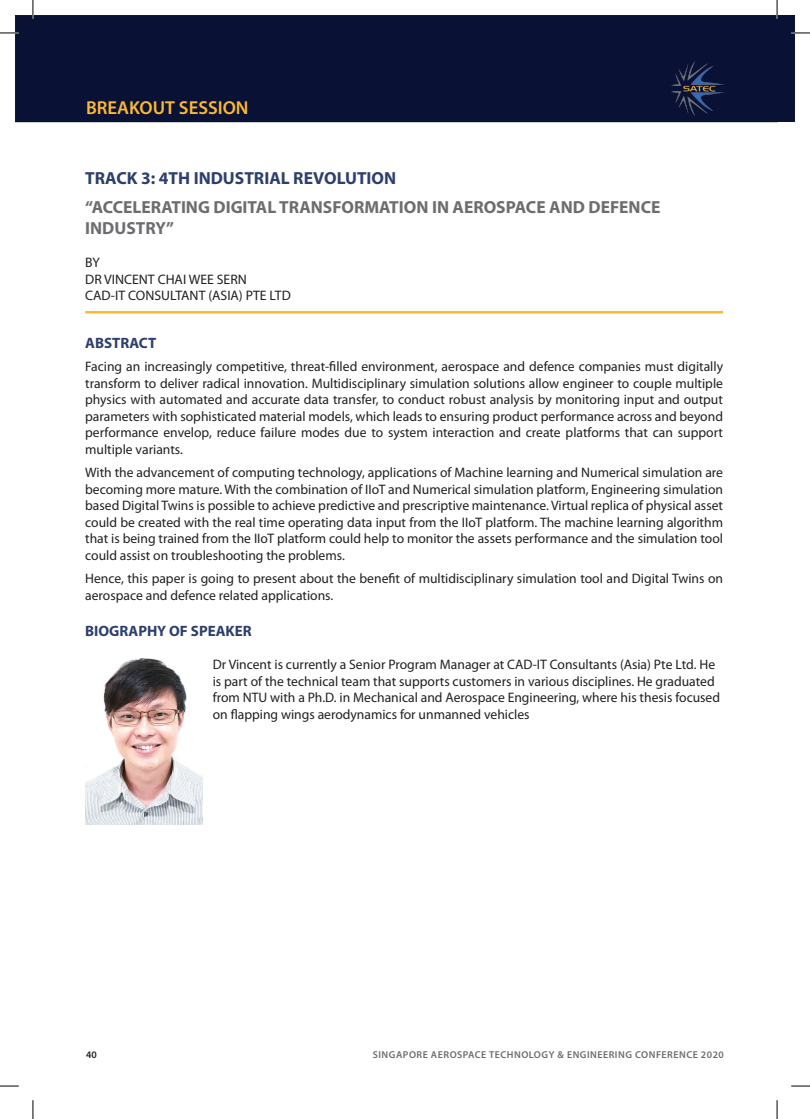
<style>
.page{position:relative;width:810px;height:1119px;background:#fff}
.page>*{position:absolute;margin:0;border:0;box-sizing:border-box;transform-origin:0 0}
.t1{font:600 18.75px "Myriad Pro";color:#fdb931}
.t2{font:700 17.5px/21px "Myriad Pro";color:#6c6d70}
.t3{font:700 17.5px "Myriad Pro";color:#2d3f6c}
.t4{font:700 15px "Myriad Pro";color:#2d3f6c}
.t5{font:13.75px/16.5px "Myriad Pro";color:#231f20}
.t6{font:600 10px "Myriad Pro";letter-spacing:.05em;color:#6c6d70}
.t7{font:600 10px "Myriad Pro";color:#231f20}
</style>
<div class="page">
<hr style="left:85px;top:311px;width:638px;height:2px;background:#fdb931">
<img style="left:85px;top:658px;width:117px;height:166px">
<div style="left:777px;top:15px;width:18px;height:107px;background:#091134"></div>
<div style="left:15px;top:15px;width:763px;height:107px;background:#091134"></div>
<img style="left:671px;top:61px;width:53px;height:55px">
<svg style="left:0;top:32px;width:19px;height:2px"></svg>
<svg style="left:791px;top:32px;width:19px;height:2px"></svg>
<svg style="left:0;top:1085px;width:19px;height:1px"></svg>
<svg style="left:791px;top:1085px;width:19px;height:1px"></svg>
<svg style="left:32px;top:0;width:2px;height:19px"></svg>
<svg style="left:32px;top:1100px;width:2px;height:18px"></svg>
<svg style="left:776px;top:0;width:2px;height:19px"></svg>
<svg style="left:776px;top:1100px;width:2px;height:18px"></svg>
<h1 class="t1" style="left:86px;top:96px;width:164px">BREAKOUT SESSION</h1>
<p class="t3" style="left:85px;top:166px;width:313px">TRACK 3: 4TH INDUSTRIAL REVOLUTION</p>
<p class="t2" style="left:85px;top:196px;width:577px">“ACCELERATING DIGITAL TRANSFORMATION IN AEROSPACE AND DEFENCE<br>INDUSTRY”</p>
<p class="t5" style="left:85px;top:255px;width:207px">BY<br>DR VINCENT CHAI WEE SERN<br>CAD-IT CONSULTANT (ASIA) PTE LTD</p>
<p class="t4" style="left:85px;top:332px;width:73px">ABSTRACT</p>
<p class="t5" style="left:85px;top:358px;width:639px;text-align:justify">Facing an increasingly competitive, threat-filled environment, aerospace and defence companies must digitally transform to deliver radical innovation. Multidisciplinary simulation solutions allow engineer to couple multiple physics with automated and accurate data transfer, to conduct robust analysis by monitoring input and output parameters with sophisticated material models, which leads to ensuring product performance across and beyond performance envelop, reduce failure modes due to system interaction and create platforms that can support multiple variants.</p>
<p class="t5" style="left:85px;top:464px;width:639px;text-align:justify">With the advancement of computing technology, applications of Machine learning and Numerical simulation are becoming more mature. With the combination of IIoT and Numerical simulation platform, Engineering simulation based Digital Twins is possible to achieve predictive and prescriptive maintenance. Virtual replica of physical asset could be created with the real time operating data input from the IIoT platform. The machine learning algorithm that is being trained from the IIoT platform could help to monitor the assets performance and the simulation tool could assist on troubleshooting the problems.</p>
<p class="t5" style="left:85px;top:570px;width:639px">Hence, this paper is going to present about the benefit of multidisciplinary simulation tool and Digital Twins on aerospace and defence related applications.</p>
<p class="t4" style="left:85px;top:621px;width:168px">BIOGRAPHY OF SPEAKER</p>
<p class="t5" style="left:213px;top:656px;width:509px">Dr Vincent is currently a Senior Program Manager at CAD-IT Consultants (Asia) Pte Ltd. He is part of the technical team that supports customers in various disciplines. He graduated from NTU with a Ph.D. in Mechanical and Aerospace Engineering, where his thesis focused on flapping wings aerodynamics for unmanned vehicles</p>
<p class="t7" style="left:86px;top:1048px;width:12px">40</p>
<p class="t6" style="left:373px;top:1048px;width:353px">SINGAPORE AEROSPACE TECHNOLOGY &amp; ENGINEERING CONFERENCE 2020</p>
</div>
